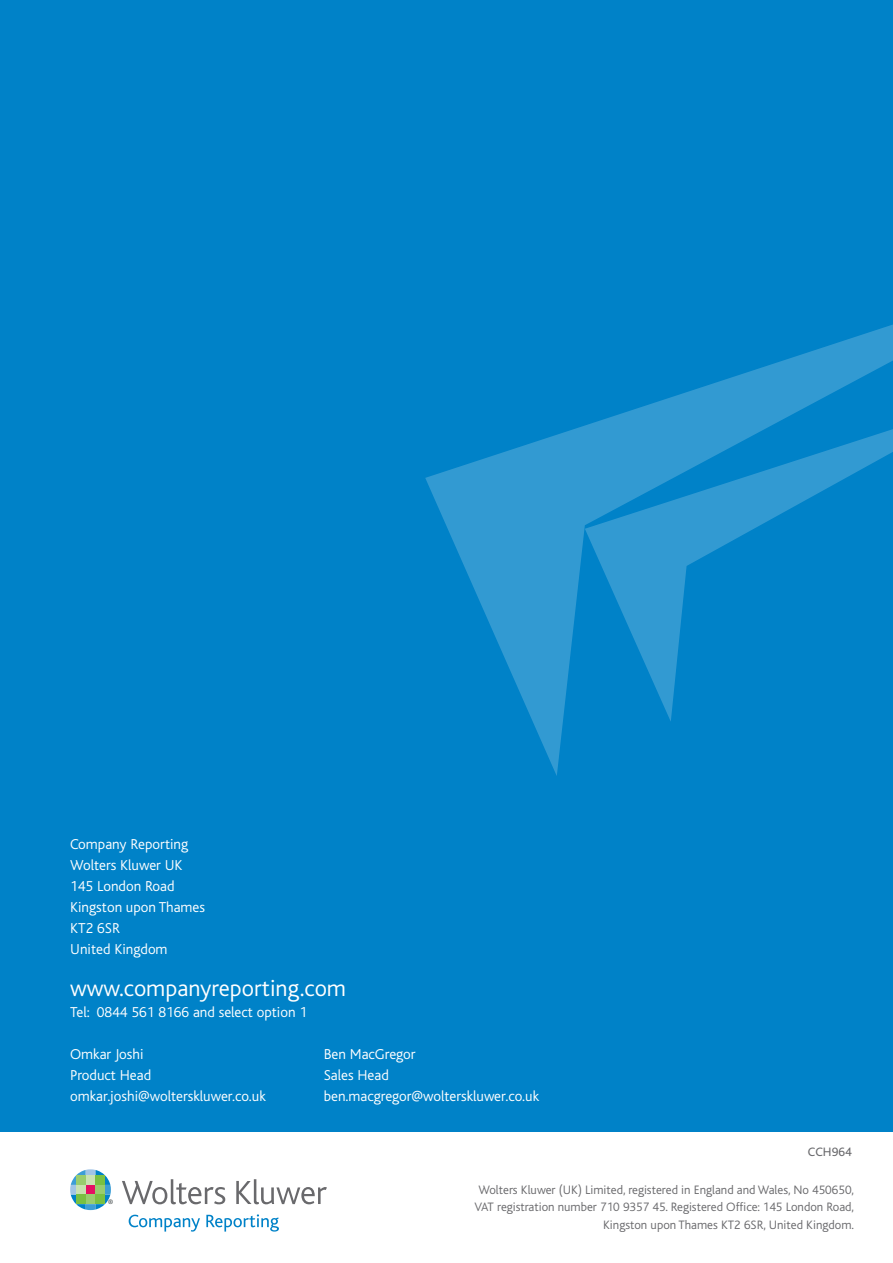
<style>
.page{position:relative;width:893px;height:1263px;background:#fff}
.page>*{position:absolute;margin:0;border:0;box-sizing:border-box;transform-origin:0 0}
.t1{font:300 24px "Bliss";color:#fff}
.t2{font:300 15px "Bliss";color:#fff}
.t3{font:300 12.75px/17.2px "Bliss";color:#69696c;text-align:right}
.Bullets{font:12.75px "Bliss";color:#69696c}
.t4{font:700 9.75px "Bliss";color:#585f60}
</style>
<div class="page">
<div style="left:0;top:0;width:893px;height:1131px;background:#0082c8"></div>
<svg style="left:425px;top:324px;width:468px;height:452px"></svg>
<svg style="left:585px;top:397px;width:308px;height:325px"></svg>
<svg style="left:70px;top:1169px;width:41px;height:41px"></svg>
<div style="left:76px;top:1175px;width:10px;height:10px;background:#99cd6e"></div>
<div style="left:76px;top:1185px;width:10px;height:9px;background:#cae2b2"></div>
<div style="left:76px;top:1194px;width:10px;height:10px;background:#79c142"></div>
<div style="left:86px;top:1175px;width:9px;height:10px;background:#cae2b2"></div>
<div style="left:86px;top:1185px;width:9px;height:9px;background:#e50f63"></div>
<div style="left:86px;top:1194px;width:9px;height:10px;background:#99cd6e"></div>
<div style="left:95px;top:1175px;width:10px;height:10px;background:#79c142"></div>
<div style="left:95px;top:1185px;width:10px;height:9px;background:#99cd6e"></div>
<div style="left:95px;top:1194px;width:10px;height:10px;background:#79c142"></div>
<svg style="left:122px;top:1179px;width:103px;height:25px"></svg>
<svg style="left:236px;top:1179px;width:91px;height:25px"></svg>
<svg style="left:129px;top:1215px;width:71px;height:16px"></svg>
<svg style="left:206px;top:1214px;width:73px;height:17px"></svg>
<p class="t2" style="left:70px;top:836px;width:120px">Company Reporting</p>
<p class="t2" style="left:70px;top:857px;width:114px">Wolters Kluwer UK</p>
<p class="t2" style="left:70px;top:878px;width:106px">145 London Road</p>
<p class="t2" style="left:70px;top:899px;width:137px">Kingston upon Thames</p>
<p class="t2" style="left:70px;top:920px;width:51px">KT2 6SR</p>
<p class="t2" style="left:70px;top:941px;width:99px">United Kingdom</p>
<p class="t1" style="left:70px;top:976px;width:277px">www.companyreporting.com</p>
<p class="t2" style="left:70px;top:1004px;width:238px">Tel: 0844 561 8166 and select option 1</p>
<p class="t2" style="left:70px;top:1046px;width:75px">Omkar Joshi</p>
<p class="t2" style="left:324px;top:1046px;width:93px">Ben MacGregor</p>
<p class="t2" style="left:70px;top:1067px;width:83px">Product Head</p>
<p class="t2" style="left:324px;top:1067px;width:67px">Sales Head</p>
<p class="t2" style="left:70px;top:1088px;width:197px">omkar.joshi@wolterskluwer.co.uk</p>
<p class="t2" style="left:324px;top:1088px;width:217px">ben.macgregor@wolterskluwer.co.uk</p>
<p class="Bullets" style="left:808px;top:1145px;width:45px">CCH964</p>
<p class="t4" style="left:108px;top:1198px;width:7px">®</p>
<p class="t3" style="left:474px;top:1181px;width:381px">Wolters Kluwer (UK) Limited, registered in England and Wales, No 450650,<br>VAT registration number 710 9357 45. Registered Office: 145 London Road,<br>Kingston upon Thames KT2 6SR, United Kingdom.</p>
</div>
